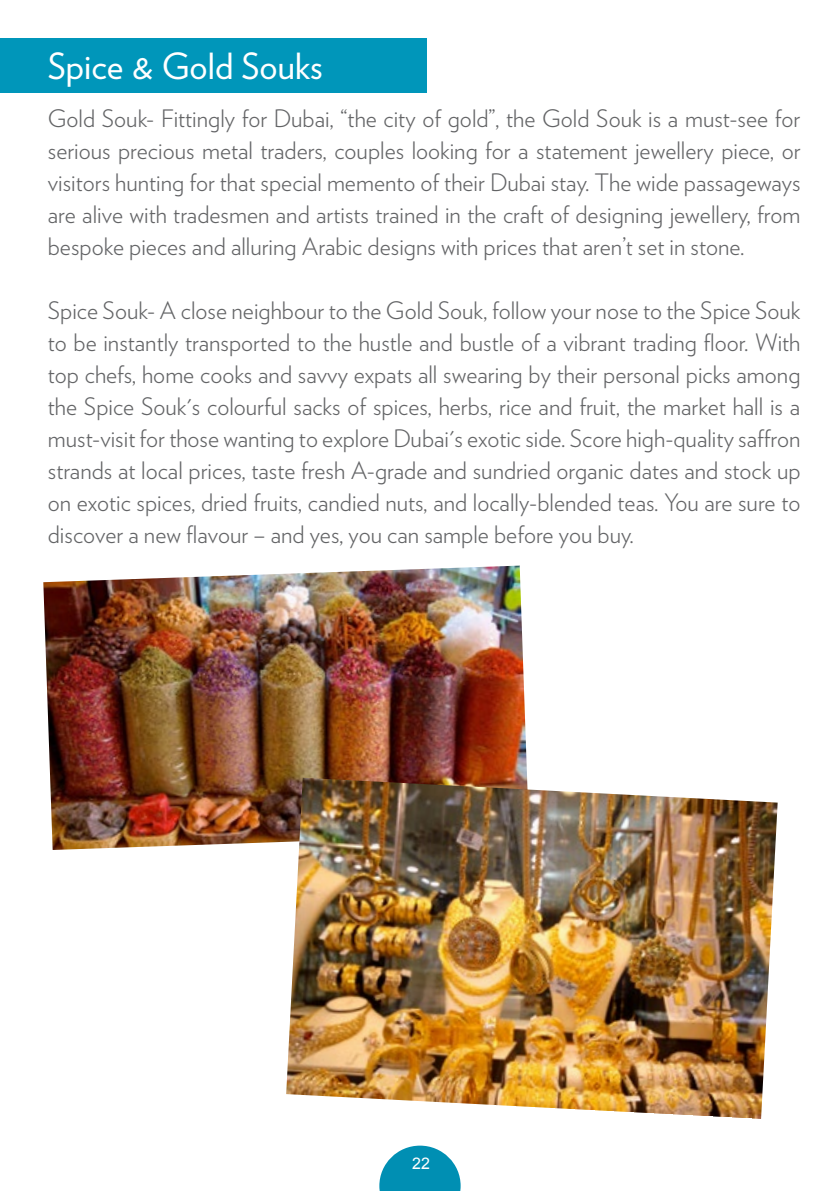
<style>
.page{position:relative;width:840px;height:1191px;background:#fff}
.page>*{position:absolute;margin:0;border:0;box-sizing:border-box;transform-origin:0 0}
.t1{font:36px "Verlag";color:#fff}
.t2{font:300 24px/32px "Verlag";color:#636466;text-align:justify}
.t3{font:16px "Arial";color:#fff}
</style>
<div class="page">
<svg style="left:379px;top:1145px;width:81px;height:46px"></svg>
<div style="left:0;top:38px;width:426px;height:55px;background:#0096ba"></div>
<img style="left:43px;top:565px;width:484px;height:285px">
<img style="left:286px;top:777px;width:491px;height:342px">
<h1 class="t1" style="left:48px;top:39px;width:276px">Spice &amp; Gold Souks</h1>
<p class="t2" style="left:48px;top:101px;width:753px">Gold Souk- Fittingly for Dubai, “the city of gold”, the Gold Souk is a must-see for serious precious metal traders, couples looking for a statement jewellery piece, or visitors hunting for that special memento of their Dubai stay. The wide passageways are alive with tradesmen and artists trained in the craft of designing jewellery, from bespoke pieces and alluring Arabic designs with prices that aren’t set in stone.</p>
<p class="t2" style="left:48px;top:293px;width:753px">Spice Souk- A close neighbour to the Gold Souk, follow your nose to the Spice Souk to be instantly transported to the hustle and bustle of a vibrant trading floor. With top chefs, home cooks and savvy expats all swearing by their personal picks among the Spice Souk's colourful sacks of spices, herbs, rice and fruit, the market hall is a must-visit for those wanting to explore Dubai's exotic side. Score high-quality saffron strands at local prices, taste fresh A-grade and sundried organic dates and stock up on exotic spices, dried fruits, candied nuts, and locally-blended teas. You are sure to discover a new flavour – and yes, you can sample before you buy.</p>
<p class="t3" style="left:412px;top:1152px;width:19px">22</p>
</div>
